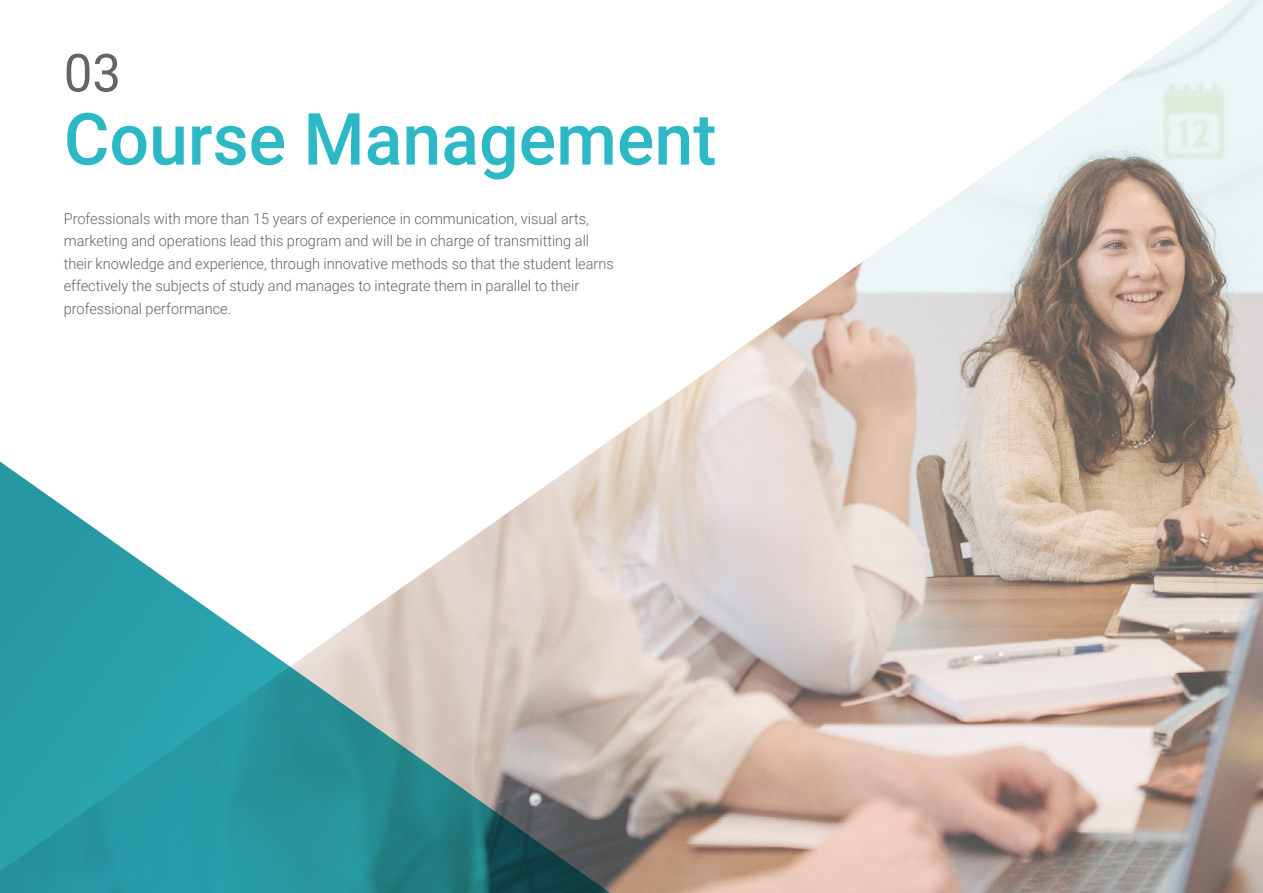
<style>
.page{position:relative;width:1263px;height:893px;background:#fff}
.page>*{position:absolute;margin:0;border:0;box-sizing:border-box;transform-origin:0 0}
.t1{font:500 72px "Roboto";color:#2db8c5}
.t2{font:52.5px "Roboto";color:#61646a}
.t3{font:300 15px/22.5px "Roboto";color:#61646a}
</style>
<div class="page">
<img style="left:602px;top:0;width:661px;height:893px">
<svg style="left:0;top:446px;width:640px;height:447px"></svg>
<h2 class="t2" style="left:64px;top:36px;width:59px">03</h2>
<h1 class="t1" style="left:64px;top:89px;width:654px">Course Management</h1>
<p class="t3" style="left:64px;top:207px;width:551px">Professionals with more than 15 years of experience in communication, visual arts, marketing and operations lead this program and will be in charge of transmitting all their knowledge and experience, through innovative methods so that the student learns effectively the subjects of study and manages to integrate them in parallel to their professional performance.</p>
</div>
